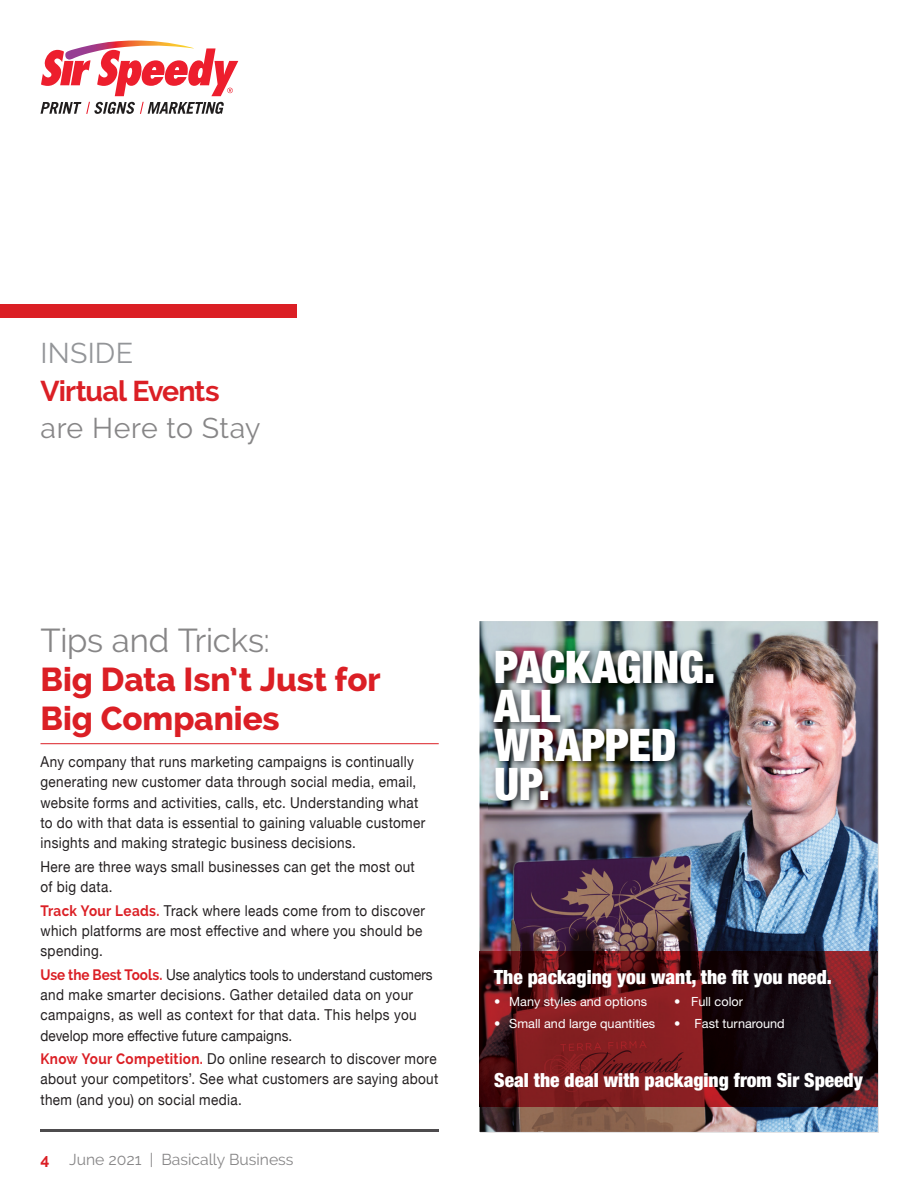
<style>
.page{position:relative;width:918px;height:1188px;background:#fff}
.page>*{position:absolute;margin:0;border:0;box-sizing:border-box;transform-origin:0 0}
.t1{font:900 condensed 45px/39px "Helvetica Neue LT Std";letter-spacing:-.005em;color:#fff}
.t2{font:800 33px/39px "Raleway";color:#db1f25}
.t3{font:33px "Raleway";letter-spacing:-.01em;color:#878687}
.t4{font:700 28.5px "Raleway";letter-spacing:-.03em;color:#db1f25}
.t5{font:28.5px "Raleway";letter-spacing:.01em;color:#878687}
.t6{font:28.5px "Raleway";letter-spacing:.01em;color:#939598}
.t7{font:900 condensed 19.5px "Helvetica Neue LT Std";color:#fff}
.t8{font:900 condensed 19.5px "Helvetica Neue";color:#fff}
.t9{font:15.75px "Raleway";color:#878687}
.t10{font:700 15.75px "Raleway";color:#db1f25}
.t11{font:15px/20.2px "Helvetica Neue";letter-spacing:.025em;color:#231f20;scale:.9 1}
.t12{font:12.6px "Helvetica Neue LT Std";color:#fff}
.s1{font-family:"Raleway";font-weight:700;color:#db1f25}
</style>
<div class="page">
<hr style="left:40px;top:1129px;width:399px;height:3px;background:#4e4c4e">
<svg style="left:41px;top:102px;width:183px;height:12px"></svg>
<svg style="left:41px;top:40px;width:197px;height:56px"></svg>
<hr style="left:40px;top:743px;width:399px;height:1px;background:#db1f25">
<img style="left:480px;top:621px;width:398px;height:511px">
<img style="left:489px;top:645px;width:236px;height:167px">
<img style="left:480px;top:952px;width:398px;height:154px">
<div style="left:0;top:304px;width:297px;height:14px;background:#db1f25"></div>
<h3 class="t6" style="left:40px;top:336px;width:94px">INSIDE</h3>
<h3 class="t4" style="left:40px;top:374px;width:181px">Virtual Events</h3>
<h3 class="t5" style="left:40px;top:411px;width:222px">are Here to Stay</h3>
<h2 class="t3" style="left:40px;top:621px;width:231px">Tips and Tricks:</h2>
<h2 class="t2" style="left:40px;top:660px;width:342px">Big Data Isn’t Just for<br>Big Companies</h2>
<p class="t11" style="left:40px;top:753px;width:429px">Any company that runs marketing campaigns is continually generating new customer data through social media, email, website forms and activities, calls, etc. Understanding what to do with that data is essential to gaining valuable customer insights and making strategic business decisions.</p>
<p class="t11" style="left:40px;top:857px;width:418px">Here are three ways small businesses can get the most out of big data.</p>
<p class="t11" style="left:40px;top:901px;width:429px"><span class="s1">Track Your Leads.</span> Track where leads come from to discover which platforms are most effective and where you should be spending.</p>
<p class="t11" style="left:40px;top:965px;width:437px"><span class="s1">Use the Best Tools.</span> Use analytics tools to understand customers and make smarter decisions. Gather detailed data on your campaigns, as well as context for that data. This helps you develop more effective future campaigns.</p>
<p class="t11" style="left:40px;top:1050px;width:444px"><span class="s1">Know Your Competition.</span> Do online research to discover more about your competitors’. See what customers are saying about them (and you) on social media.</p>
<p class="t10" style="left:40px;top:1150px;width:10px">4</p>
<p class="t9" style="left:69px;top:1150px;width:226px">June 2021 | Basically Business</p>
<h1 class="t1" style="left:494px;top:646px;width:223px">PACKAGING.<br>ALL<br>WRAPPED<br>UP.</h1>
<h3 class="t8" style="left:494px;top:961px;width:339px">The packaging you want, the fit you need.</h3>
<p class="t12" style="left:494px;top:994px;width:154px">• Many styles and options</p>
<p class="t12" style="left:674px;top:994px;width:70px">• Full color</p>
<p class="t12" style="left:494px;top:1016px;width:163px">• Small and large quantities</p>
<p class="t12" style="left:674px;top:1016px;width:112px">• Fast turnaround</p>
<h3 class="t7" style="left:494px;top:1068px;width:370px">Seal the deal with packaging from Sir Speedy</h3>
</div>
